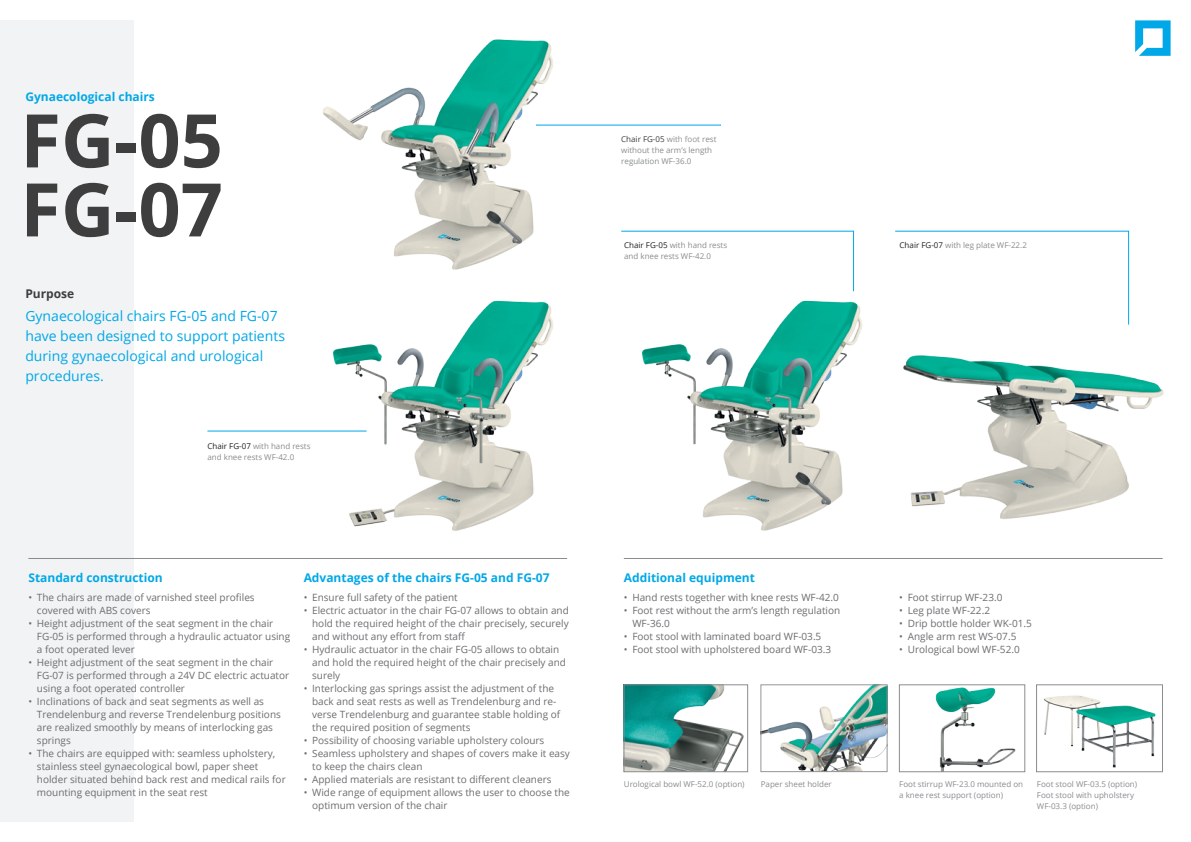
<style>
.page{position:relative;width:1191px;height:842px;background:#fff}
.page>*{position:absolute;margin:0;border:0;box-sizing:border-box;transform-origin:0 0}
.t1{font:700 74px "Open Sans";color:#3e3e3f}
.lead14{font:14px/20px "Open Sans";color:#00a8e7}
.h12{font:700 12px "Open Sans";color:#00a8e7}
.h12_-_black{font:700 12px "Open Sans";color:#3e3e3f}
.t2{font:10px/13px "Open Sans";color:#6c6d70}
.p8{font:8px/11px "Open Sans";color:#8a8c8f}
.s1{color:#231f20}
.s2{color:#3e3e3f}
.s3{color:#939598}
</style>
<div class="page">
<div style="left:0;top:20px;width:133px;height:801px;background:#f2f3f4"></div>
<svg style="left:1135px;top:20px;width:35px;height:36px"></svg>
<img style="left:642px;top:252px;width:220px;height:279px">
<img style="left:294px;top:300px;width:259px;height:231px">
<img style="left:323px;top:39px;width:250px;height:231px">
<img style="left:903px;top:316px;width:261px;height:203px">
<hr style="left:207px;top:431px;width:159px;height:1px;background:#00a8e7">
<hr style="left:536px;top:125px;width:184px;height:1px;background:#00a8e7">
<svg style="left:621px;top:231px;width:232px;height:60px"></svg>
<svg style="left:895px;top:231px;width:233px;height:94px"></svg>
<hr style="left:624px;top:558px;width:538px;height:1px;background:#8a8c8f">
<hr style="left:28px;top:558px;width:539px;height:1px;background:#8a8c8f">
<img style="left:1043px;top:695px;width:113px;height:73px">
<div style="left:1036px;top:685px;width:126px;height:87px;border:1px solid #8a8c8f"></div>
<img style="left:935px;top:687px;width:81px;height:83px">
<div style="left:899px;top:685px;width:126px;height:87px;border:1px solid #8a8c8f"></div>
<img style="left:626px;top:687px;width:118px;height:83px">
<div style="left:624px;top:685px;width:124px;height:87px;border:1px solid #8a8c8f"></div>
<img style="left:762px;top:687px;width:123px;height:83px">
<div style="left:760px;top:685px;width:127px;height:87px;border:1px solid #939598"></div>
<p class="h12" style="left:25px;top:88px;width:131px">Gynaecological chairs</p>
<p class="t1" style="left:20px;top:88px;width:204px">FG-05</p>
<p class="t1" style="left:20px;top:157px;width:204px">FG-07</p>
<p class="h12_-_black" style="left:25px;top:285px;width:50px">Purpose</p>
<p class="lead14" style="left:25px;top:306px;width:261px">Gynaecological chairs FG-05 and FG-07 have been designed to support patients during gynaecological and urological procedures.</p>
<p class="p8" style="left:207px;top:440px;width:105px"><span class="s1">Chair FG-07</span> with hand rests and knee rests WF-42.0</p>
<p class="h12" style="left:28px;top:569px;width:136px">Standard construction</p>
<p class="t2" style="left:37px;top:590px;width:219px;text-indent:-9px">• The chairs are made of varnished steel profiles covered with ABS covers</p>
<p class="t2" style="left:37px;top:616px;width:255px;text-indent:-9px">• Height adjustment of the seat segment in the chair<br>FG-05 is performed through a hydraulic actuator using a foot operated lever</p>
<p class="t2" style="left:37px;top:655px;width:254px;text-indent:-9px">• Height adjustment of the seat segment in the chair<br>FG-07 is performed through a 24V DC electric actuator using a foot operated controller</p>
<p class="t2" style="left:37px;top:694px;width:245px;text-indent:-9px">• Inclinations of back and seat segments as well as Trendelenburg and reverse Trendelenburg positions are realized smoothly by means of interlocking gas springs</p>
<p class="t2" style="left:37px;top:746px;width:250px;text-indent:-9px">• The chairs are equipped with: seamless upholstery, stainless steel gynaecological bowl, paper sheet holder situated behind back rest and medical rails for mounting equipment in the seat rest</p>
<p class="h12" style="left:304px;top:569px;width:247px">Advantages of the chairs FG-05 and FG-07</p>
<p class="t2" style="left:304px;top:590px;width:156px">• Ensure full safety of the patient</p>
<p class="t2" style="left:312px;top:603px;width:258px;text-align:justify;text-indent:-9px">• Electric actuator in the chair FG-07 allows to obtain and hold the required height of the chair precisely, securely and without any effort from staff</p>
<p class="t2" style="left:312px;top:642px;width:255px;text-indent:-9px">• Hydraulic actuator in the chair FG-05 allows to obtain and hold the required height of the chair precisely and surely</p>
<p class="t2" style="left:312px;top:681px;width:249px;text-indent:-9px">• Interlocking gas springs assist the adjustment of the back and seat rests as well as Trendelenburg and re&shy;verse Trendelenburg and guarantee stable holding of the required position of segments</p>
<p class="t2" style="left:304px;top:733px;width:242px">• Possibility of choosing variable upholstery colours</p>
<p class="t2" style="left:312px;top:746px;width:259px;text-indent:-9px">• Seamless upholstery and shapes of covers make it easy to keep the chairs clean</p>
<p class="t2" style="left:304px;top:772px;width:249px">• Applied materials are resistant to different cleaners</p>
<p class="t2" style="left:312px;top:785px;width:259px;text-indent:-9px">• Wide range of equipment allows the user to choose the optimum version of the chair</p>
<p class="p8" style="left:621px;top:134px;width:97px"><span class="s2">Chair FG-05</span> wit<span class="s3">h foo</span>t rest without the arm’s length regulation WF-36.0</p>
<p class="p8" style="left:624px;top:239px;width:105px"><span class="s1">Chair FG-05</span> with hand rests and knee rests WF-42.0</p>
<p class="p8" style="left:899px;top:239px;width:129px"><span class="s1">Chair FG-07</span> with leg plate WF-22.2</p>
<p class="h12" style="left:624px;top:569px;width:133px">Additional equipment</p>
<p class="t2" style="left:624px;top:590px;width:216px">• Hand rests together with knee rests WF-42.0</p>
<p class="t2" style="left:632px;top:603px;width:209px;text-indent:-9px">• Foot rest without the arm’s length regulation<br>WF-36.0</p>
<p class="t2" style="left:624px;top:629px;width:199px">• Foot stool with laminated board WF-03.5</p>
<p class="t2" style="left:624px;top:642px;width:209px">• Foot stool with upholstered board WF-03.3</p>
<p class="t2" style="left:899px;top:590px;width:105px">• Foot stirrup WF-23.0</p>
<p class="t2" style="left:899px;top:603px;width:92px">• Leg plate WF-22.2</p>
<p class="t2" style="left:899px;top:616px;width:134px">• Drip bottle holder WK-01.5</p>
<p class="t2" style="left:899px;top:629px;width:119px">• Angle arm rest WS-07.5</p>
<p class="t2" style="left:899px;top:642px;width:122px">• Urological bowl WF-52.0</p>
<p class="p8" style="left:624px;top:779px;width:122px">Urological bowl WF-52.0 (option)</p>
<p class="p8" style="left:760px;top:779px;width:73px">Paper sheet holder</p>
<p class="p8" style="left:899px;top:779px;width:125px">Foot stirrup WF-23.0 mounted on a knee rest support (option)</p>
<p class="p8" style="left:1037px;top:779px;width:102px">Foot stool WF-03.5 (option)<br>Foot stool with upholstery<br>WF-03.3 (option)</p>
</div>
